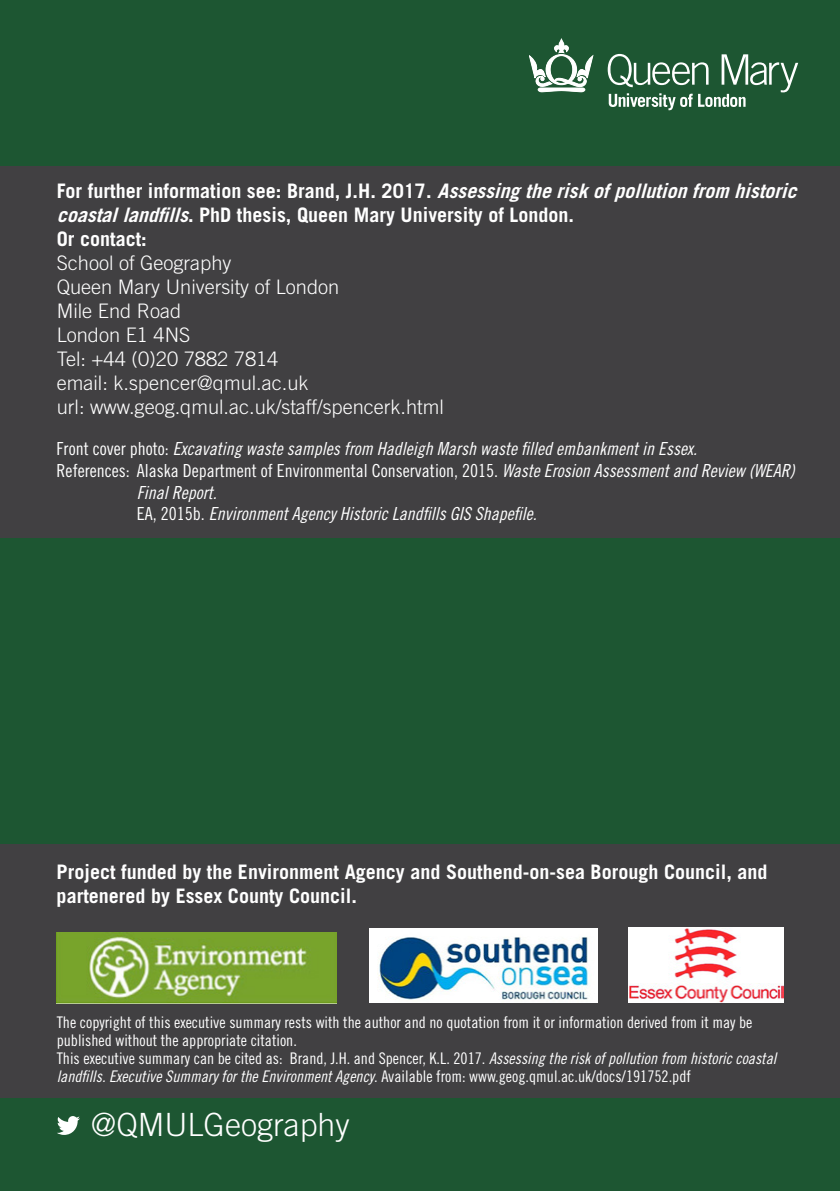
<style>
.page{position:relative;width:840px;height:1191px;background:#fff}
.page>*{position:absolute;margin:0;border:0;box-sizing:border-box;transform-origin:0 0}
.t1{font:300 32px "Trade Gothic";color:#fff}
.t2{font:700 20px/24px "Trade Gothic";color:#fff}
.t3{font:300 20px/24px "Trade Gothic";color:#fff}
.t4{font:18px/21.6px "Trade Gothic LT Std Cn 18 Obl";color:#fff}
.t5{font:18px "Trade Gothic LT Std Cn 18";color:#fff}
.t6{font:16px/18px "Trade Gothic LT Std Cn 18";color:#fff}
.s1{font-style:italic}
.s2{font-family:"Trade Gothic LT Std Cn 18"}
.s3{font-family:"Trade Gothic LT Std Cn 18 Obl"}
</style>
<div class="page">
<div style="left:0;top:0;width:839px;height:1191px;background:#1d5632"></div>
<div style="left:0;top:166px;width:839px;height:372px;background:#414042"></div>
<div style="left:0;top:843px;width:839px;height:254px;background:#414042"></div>
<svg style="left:607px;top:54px;width:190px;height:56px"></svg>
<svg style="left:529px;top:39px;width:63px;height:53px"></svg>
<svg style="left:57px;top:1116px;width:23px;height:19px"></svg>
<img style="left:57px;top:932px;width:279px;height:71px">
<img style="left:369px;top:928px;width:227px;height:74px">
<img style="left:628px;top:927px;width:155px;height:75px">
<p class="t2" style="left:57px;top:178px;width:747px">For further information see: Brand, J.H. 2017. <span class="s1">Assessingtheriskofpollutionfrom historic coastallandfills</span>. PhD thesis, Queen Mary University of London.<br>Or contact:</p>
<p class="t3" style="left:57px;top:250px;width:388px">School of Geography<br>Queen Mary University of London<br>Mile End Road<br>London E1 4NS<br>Tel: +44 (0)20 7882 7814<br>email: k.spencer@qmul.ac.uk<br>url: www.geog.qmul.ac.uk/staff/spencerk.html</p>
<p class="t4" style="left:57px;top:438px;width:641px"><span class="s2">Front cover photo:</span> Excavating waste samples from Hadleigh Marsh waste filled embankment in Essex.</p>
<p class="t5" style="left:57px;top:460px;width:739px">References: Alaska Department of Environmental Conservation, 2015. <span class="s3">Waste Erosion Assessment and Review (WEAR)</span></p>
<p class="t4" style="left:137px;top:482px;width:401px">Final Report.<br><span class="s2">EA, 2015b.</span> Environment Agency Historic Landfills GIS Shapefile.</p>
<p class="t2" style="left:57px;top:859px;width:712px">Project funded by the Environment Agency and Southend-on-sea Borough Council, and partenered by Essex County Council.</p>
<p class="t6" style="left:57px;top:1013px;width:720px">The copyright of this executive summary rests with the author and no quotation from it or information derived from it may be published without the appropriate citation.<br>This executive summary can be cited as: Brand, J.H. and Spencer, K.L. 2017. <span class="s3">Assessing the risk of pollution from historic coastal landfills. Executive Summary for the Environment Agency</span>. Available from: www.geog.qmul.ac.uk/docs/191752.pdf</p>
<h1 class="t1" style="left:91px;top:1105px;width:260px">@QMULGeography</h1>
</div>
